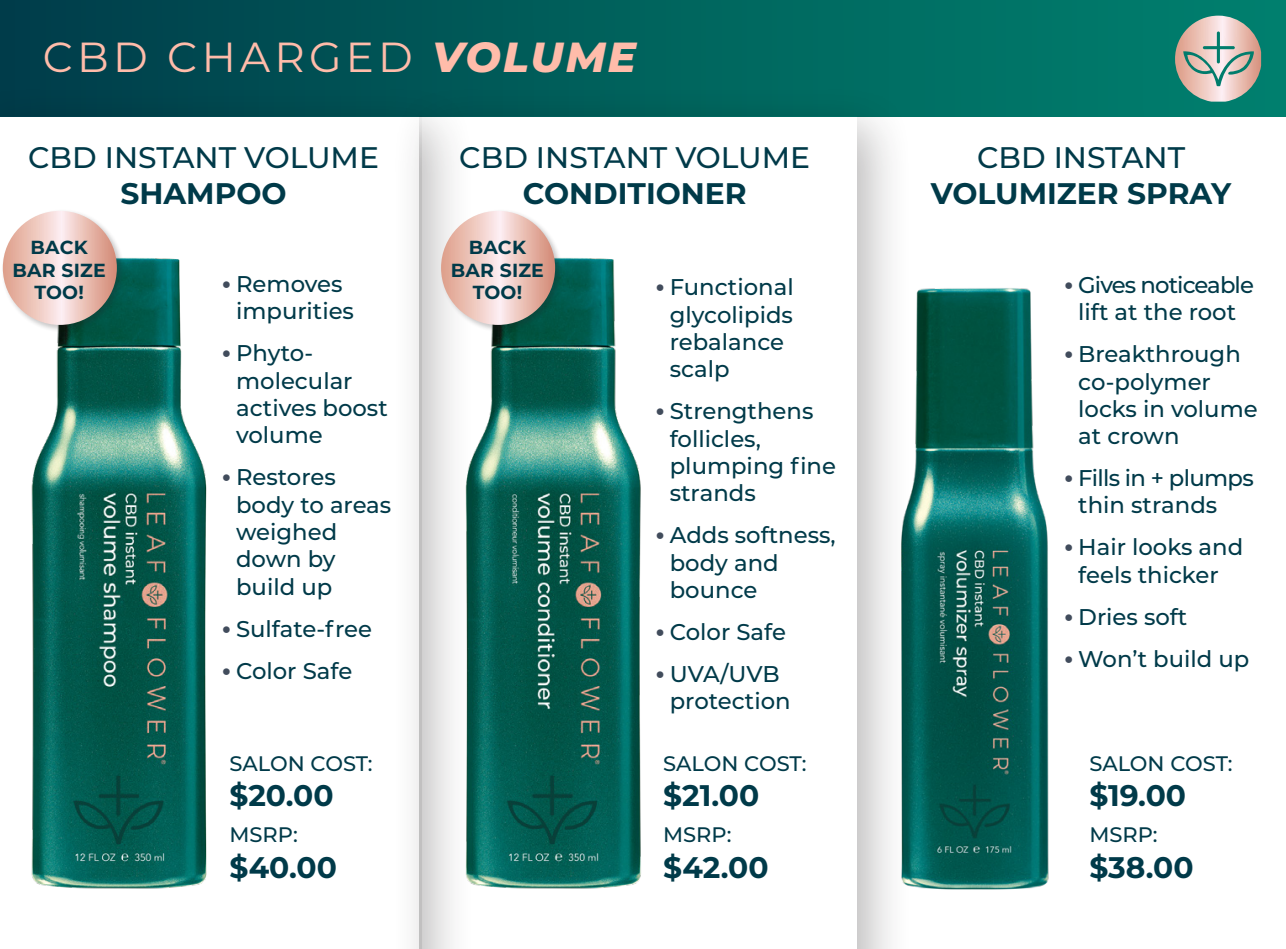
<style>
.page{position:relative;width:1286px;height:949px;background:#fff}
.page>*{position:absolute;margin:0;border:0;box-sizing:border-box;transform-origin:0 0}
.t1{font:42px "Montserrat";letter-spacing:.1em;color:#ffbcaa}
.t2{font:700 29.75px "Montserrat";color:#003a49}
.t3{font:500 29.75px "Montserrat";color:#003a49}
.t4{font:500 22.75px/27.3px "Montserrat";color:#003a49}
.t5{font:500 22.75px/27.3px "Montserrat";letter-spacing:-.04em;color:#003a49;text-align:center}
.t6{font:500 22.75px/27.3px "Montserrat";letter-spacing:-.03em;color:#003a49}
.t7{font:500 21px "Montserrat";color:#003a49}
.t8{font:700 18.9px/22.8px "Montserrat";letter-spacing:.01em;color:#003a49;text-align:center}
.s1{font-weight:800;font-style:italic}
.s2{font-weight:700;font-size:26.25px;color:#414c5c}
</style>
<div class="page">
<div style="left:0;top:0;width:1285px;height:117px;background:linear-gradient(to right,#003e4a,#00836f)"></div>
<svg style="left:1174px;top:16px;width:86px;height:86px;background:#a6b0a5"></svg>
<div style="left:390px;top:84px;width:523px;height:865px;background:#231f20;opacity:.31"></div>
<div style="left:422px;top:117px;width:434px;height:832px;background:#fff"></div>
<div style="left:0;top:84px;width:475px;height:865px;background:#231f20;opacity:.31"></div>
<div style="left:0;top:117px;width:418px;height:832px;background:#fff"></div>
<img style="left:31px;top:258px;width:176px;height:631px">
<img style="left:421px;top:241px;width:220px;height:698px">
<img style="left:859px;top:246px;width:190px;height:684px">
<div style="left:1px;top:209px;width:124px;height:124px;background:#231f20;opacity:.25"></div>
<svg style="left:3px;top:211px;width:114px;height:114px;background:#edc6bd"></svg>
<div style="left:439px;top:209px;width:124px;height:124px;background:#231f20;opacity:.25"></div>
<svg style="left:441px;top:211px;width:114px;height:114px;background:#edc6be"></svg>
<h1 class="t1" style="left:43px;top:28px;width:594px">CBD CHARGED <span class="s1">VOLUME</span></h1>
<h2 class="t3" style="left:28px;top:137px;width:352px">CBD INSTANT VOLUME</h2>
<h2 class="t2" style="left:120px;top:172px;width:168px">SHAMPOO</h2>
<h2 class="t3" style="left:459px;top:137px;width:352px">CBD INSTANT VOLUME</h2>
<h2 class="t2" style="left:522px;top:172px;width:225px">CONDITIONER</h2>
<p class="t8" style="left:13px;top:235px;width:95px">BACK<br>BAR SIZE<br>TOO!</p>
<p class="t8" style="left:451px;top:235px;width:95px">BACK<br>BAR SIZE<br>TOO!</p>
<p class="t4" style="left:236px;top:269px;width:119px;text-indent:-14px"><span class="s2">•</span> Removes impurities</p>
<p class="t4" style="left:236px;top:339px;width:153px;text-indent:-14px"><span class="s2">•</span> Phyto&shy;molecular actives boost volume</p>
<p class="t4" style="left:236px;top:463px;width:157px;text-indent:-14px"><span class="s2">•</span> Restores body to areas weighed down by build up</p>
<p class="t4" style="left:222px;top:614px;width:152px"><span class="s2">•</span> Sulfate-free</p>
<p class="t4" style="left:222px;top:656px;width:132px"><span class="s2">•</span> Color Safe</p>
<p class="t7" style="left:229px;top:748px;width:145px">SALON COST:</p>
<h2 class="t2" style="left:229px;top:774px;width:106px">$20.00</h2>
<p class="t7" style="left:229px;top:820px;width:70px">MSRP:</p>
<h2 class="t2" style="left:229px;top:846px;width:109px">$40.00</h2>
<p class="t4" style="left:669px;top:273px;width:125px;text-indent:-14px"><span class="s2">•</span> Functional glycolipids rebalance scalp</p>
<p class="t4" style="left:669px;top:397px;width:168px;text-indent:-14px"><span class="s2">•</span> Strengthens follicles, plumping fine strands</p>
<p class="t4" style="left:669px;top:521px;width:167px;text-indent:-14px"><span class="s2">•</span> Adds softness, body and bounce</p>
<p class="t4" style="left:655px;top:617px;width:132px"><span class="s2">•</span> Color Safe</p>
<p class="t4" style="left:669px;top:659px;width:122px;text-indent:-14px"><span class="s2">•</span> UVA/UVB protection</p>
<p class="t7" style="left:663px;top:748px;width:145px">SALON COST:</p>
<h2 class="t2" style="left:663px;top:774px;width:98px">$21.00</h2>
<p class="t7" style="left:663px;top:820px;width:70px">MSRP:</p>
<h2 class="t2" style="left:663px;top:846px;width:107px">$42.00</h2>
<h2 class="t3" style="left:976px;top:137px;width:209px">CBD INSTANT</h2>
<h2 class="t2" style="left:930px;top:172px;width:302px">VOLUMIZER SPRAY</h2>
<p class="t5" style="left:1063px;top:270px;width:191px"><span class="s2">•</span> Gives noticeable lift at the root</p>
<p class="t4" style="left:1078px;top:340px;width:181px;text-indent:-14px"><span class="s2">•</span> Breakthrough co-polymer locks in volume at crown</p>
<p class="t6" style="left:1078px;top:463px;width:177px;text-indent:-14px"><span class="s2">•</span> Fills in + plumps thin strands</p>
<p class="t4" style="left:1063px;top:533px;width:181px;text-align:center"><span class="s2">•</span> Hair looks and feels thicker</p>
<p class="t4" style="left:1063px;top:602px;width:125px"><span class="s2">•</span> Dries soft</p>
<p class="t4" style="left:1063px;top:644px;width:187px"><span class="s2">•</span> Won’t build up</p>
<p class="t7" style="left:1089px;top:748px;width:145px">SALON COST:</p>
<h2 class="t2" style="left:1089px;top:774px;width:98px">$19.00</h2>
<p class="t7" style="left:1089px;top:820px;width:70px">MSRP:</p>
<h2 class="t2" style="left:1089px;top:846px;width:106px">$38.00</h2>
</div>
